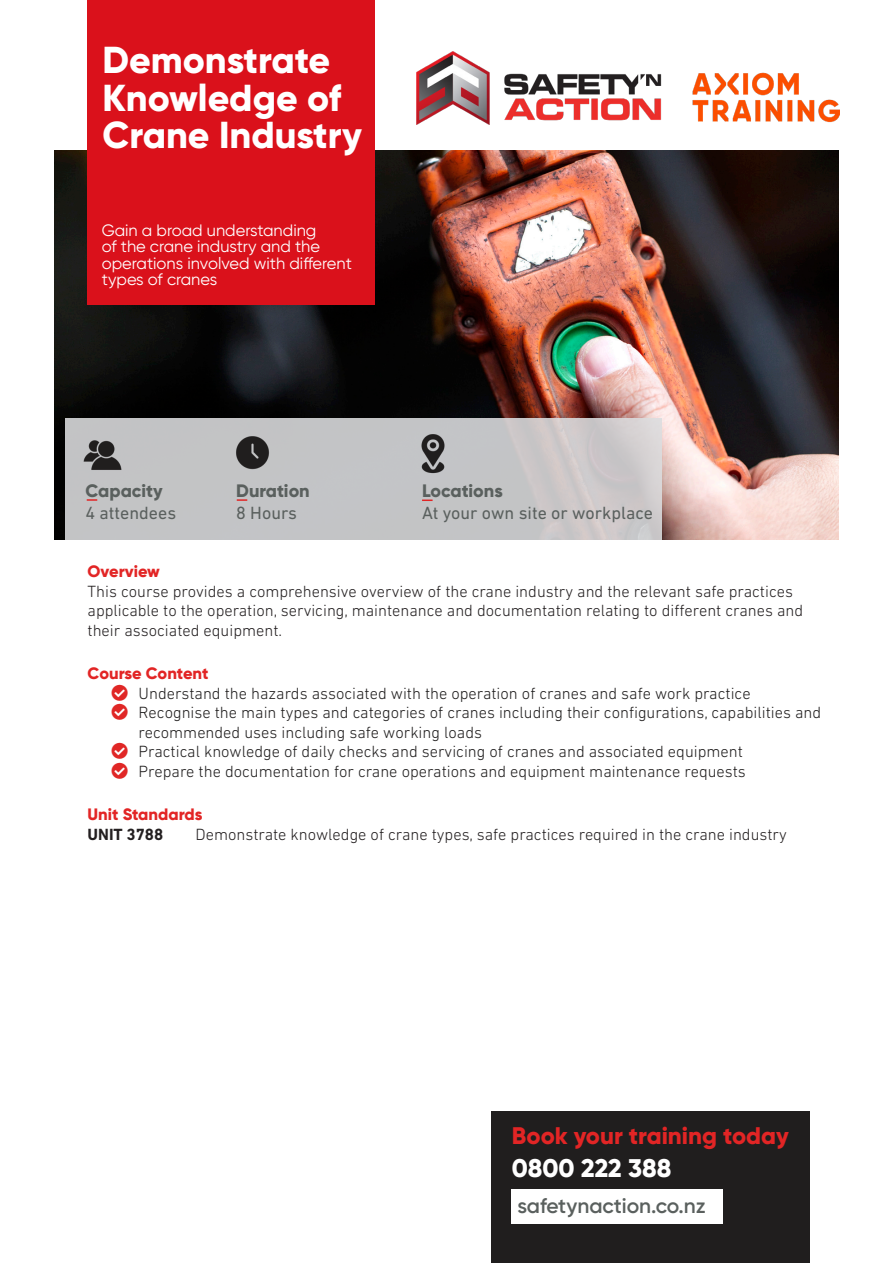
<style>
.page{position:relative;width:893px;height:1263px;background:#fff}
.page>*{position:absolute;margin:0;border:0;box-sizing:border-box;transform-origin:0 0}
.t1{font:800 37.5px/37.5px "Gilroy";color:#fff}
.Content_Source_Sans_7_Gray{font:800 25.5px "Gilroy";color:#fff}
.Book_your_training_today{font:800 24px "Gilroy";color:#e22525}
.Content_Titillium_23_Bold_White{font:600 21px "Gilroy";color:#5a605e}
.Content_Source_Sans_6_Gray{font:18px "DIN Next LT Pro";color:#5a605e}
.Content_Source_Sans_6_Gray-2{font:800 18px "Gilroy";color:#5a605e}
.t2{font:300 16.5px/19.5px "DIN Next LT Pro";color:#201e1e}
.t3{font:300 16.5px/19.5px "DIN Next LT Pro";color:#231f20}
.Content_Titillium_11_SBold_Blue{font:16.5px/16.5px "Gilroy";color:#fff}
.Subheadings{font:800 16.5px "Gilroy";color:#e22525}
.t4{font:700 16.5px "DIN Next LT Pro";color:#231f20}
</style>
<div class="page">
<div style="left:491px;top:1111px;width:318px;height:152px;background:#201e1e"></div>
<img style="left:54px;top:150px;width:785px;height:389px">
<div style="left:87px;top:0;width:288px;height:304px;background:#da111b"></div>
<div style="left:65px;top:418px;width:597px;height:122px;background:linear-gradient(to right,#bec0c2,#cfcccd)"></div>
<img style="left:65px;top:428px;width:597px;height:112px">
<img style="left:410px;top:432px;width:45px;height:43px">
<img style="left:236px;top:436px;width:33px;height:33px">
<img style="left:80px;top:432px;width:45px;height:45px">
<svg style="left:237px;top:499px;width:10px;height:2px"></svg>
<svg style="left:422px;top:499px;width:11px;height:2px"></svg>
<svg style="left:87px;top:499px;width:10px;height:2px"></svg>
<div style="left:512px;top:1189px;width:211px;height:34px;background:#fff"></div>
<img style="left:416px;top:52px;width:424px;height:72px">
<p class="t1" style="left:102px;top:41px;width:261px">Demonstrate<br>Knowledge of<br>Crane Industry</p>
<p class="Content_Titillium_11_SBold_Blue" style="left:102px;top:222px;width:252px">Gain a broad understanding<br>of the crane industry and the operations involved with different types of cranes</p>
<p class="Content_Source_Sans_6_Gray-2" style="left:85px;top:479px;width:79px">Capacity</p>
<p class="Content_Source_Sans_6_Gray" style="left:85px;top:503px;width:92px">4 attendees</p>
<p class="Content_Source_Sans_6_Gray-2" style="left:236px;top:479px;width:75px">Duration</p>
<p class="Content_Source_Sans_6_Gray" style="left:236px;top:503px;width:62px">8 Hours</p>
<p class="Content_Source_Sans_6_Gray-2" style="left:422px;top:479px;width:82px">Locations</p>
<p class="Content_Source_Sans_6_Gray" style="left:422px;top:503px;width:232px">At your own site or workplace</p>
<p class="Subheadings" style="left:88px;top:561px;width:74px">Overview</p>
<p class="t3" style="left:88px;top:581px;width:717px">This course provides a comprehensive overview of the crane industry and the relevant safe practices applicable to the operation, servicing, maintenance and documentation relating to different cranes and their associated equipment.</p>
<p class="Subheadings" style="left:88px;top:663px;width:123px">Course Content</p>
<p class="t2" style="left:139px;top:683px;width:613px">Understand the hazards associated with the operation of cranes and safe work practice</p>
<p class="t2" style="left:139px;top:702px;width:684px">Recognise the main types and categories of cranes including their configurations, capabilities and recommended uses including safe working loads</p>
<p class="t2" style="left:139px;top:741px;width:606px">Practical knowledge of daily checks and servicing of cranes and associated equipment</p>
<p class="t2" style="left:139px;top:761px;width:609px">Prepare the documentation for crane operations and equipment maintenance requests</p>
<p class="Subheadings" style="left:88px;top:804px;width:116px">Unit Standards</p>
<p class="t4" style="left:88px;top:824px;width:77px">UNIT 3788</p>
<p class="t3" style="left:196px;top:824px;width:593px">Demonstrate knowledge of crane types, safe practices required in the crane industry</p>
<p class="Book_your_training_today" style="left:512px;top:1120px;width:278px">Book your training today</p>
<p class="Content_Source_Sans_7_Gray" style="left:512px;top:1152px;width:161px">0800 222 388</p>
<p class="Content_Titillium_23_Bold_White" style="left:517px;top:1193px;width:190px">safetynaction.co.nz</p>
</div>
